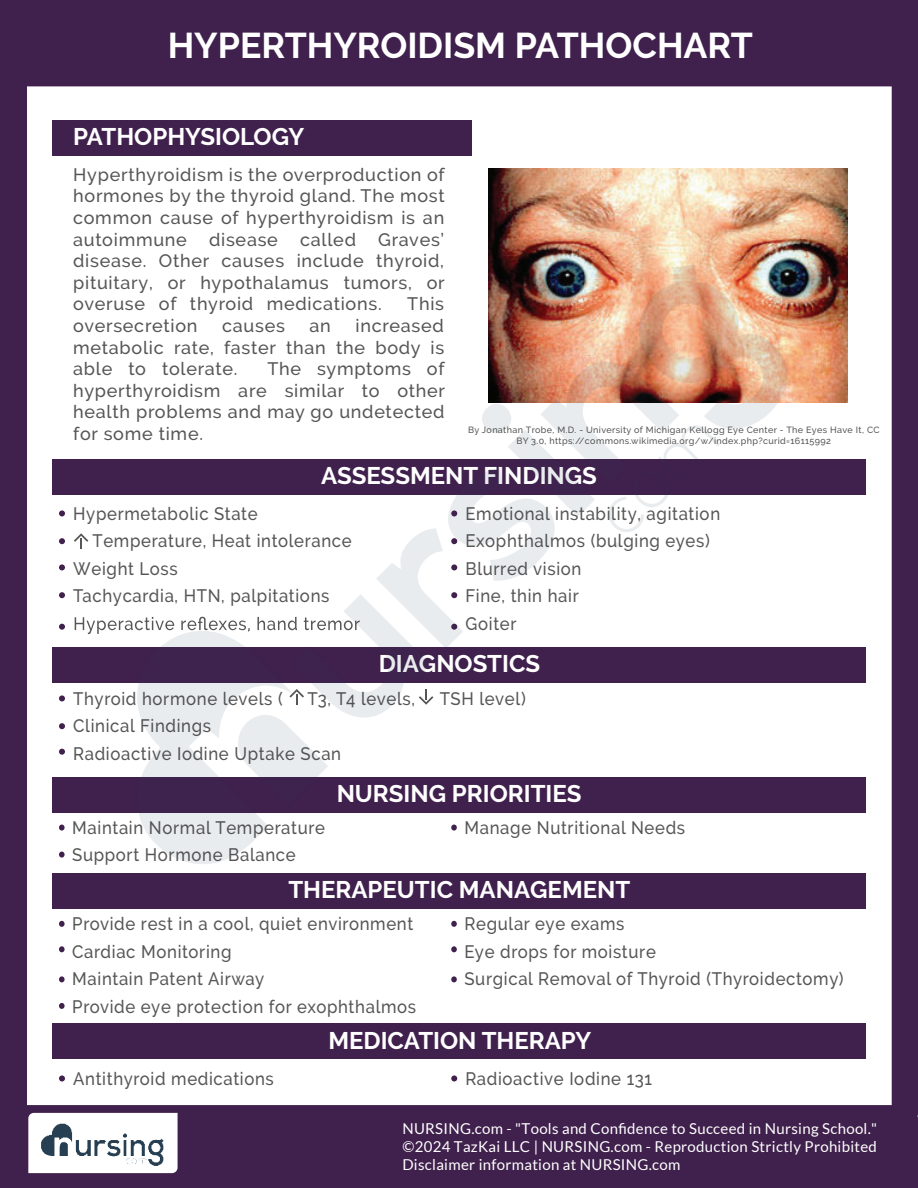
<style>
.page{position:relative;width:918px;height:1188px;background:#fff}
.page>*{position:absolute;margin:0;border:0;box-sizing:border-box;transform-origin:0 0}
.t1{font:700 35.7px "Raleway";color:#fff}
.t2{font:700 24px "Raleway";color:#fff}
.t3{font:500 18px/27.6px "Raleway";letter-spacing:.04em;color:#555655;scale:.93 1}
.t4{font:500 18px/21.6px "Raleway";letter-spacing:.04em;color:#555655;text-align:justify}
.t5{font:15px/18px "Lato";letter-spacing:.02em;color:#fff;text-align:justify}
.t6{font:500 9px/10.8px "Raleway";letter-spacing:.04em;color:#555655;text-align:center}
</style>
<div class="page">
<div style="left:26px;top:0;width:892px;height:86px;background:#40204d"></div>
<div style="left:26px;top:1105px;width:892px;height:83px;background:#40204d"></div>
<div style="left:892px;top:2px;width:26px;height:1119px;background:#40204d"></div>
<div style="left:0;top:0;width:26px;height:1188px;background:#40204d"></div>
<div style="left:52px;top:120px;width:419px;height:35px;background:#40204d"></div>
<div style="left:52px;top:459px;width:814px;height:35px;background:#40204d"></div>
<div style="left:52px;top:647px;width:814px;height:35px;background:#40204d"></div>
<div style="left:52px;top:777px;width:814px;height:35px;background:#40204d"></div>
<div style="left:52px;top:873px;width:814px;height:36px;background:#40204d"></div>
<svg style="left:451px;top:921px;width:6px;height:6px"></svg>
<svg style="left:451px;top:946px;width:6px;height:6px"></svg>
<svg style="left:451px;top:976px;width:6px;height:6px"></svg>
<svg style="left:59px;top:921px;width:6px;height:6px"></svg>
<svg style="left:59px;top:946px;width:6px;height:6px"></svg>
<svg style="left:59px;top:976px;width:6px;height:6px"></svg>
<svg style="left:59px;top:1003px;width:6px;height:6px"></svg>
<svg style="left:59px;top:825px;width:6px;height:6px"></svg>
<svg style="left:59px;top:852px;width:6px;height:6px"></svg>
<svg style="left:59px;top:510px;width:6px;height:6px"></svg>
<svg style="left:59px;top:538px;width:6px;height:6px"></svg>
<svg style="left:59px;top:564px;width:6px;height:6px"></svg>
<svg style="left:59px;top:592px;width:6px;height:6px"></svg>
<svg style="left:59px;top:624px;width:6px;height:6px"></svg>
<div style="left:52px;top:1024px;width:814px;height:35px;background:#40204d"></div>
<svg style="left:59px;top:1075px;width:6px;height:6px"></svg>
<svg style="left:451px;top:1075px;width:6px;height:6px"></svg>
<svg style="left:59px;top:695px;width:6px;height:6px"></svg>
<svg style="left:59px;top:723px;width:6px;height:6px"></svg>
<svg style="left:59px;top:749px;width:6px;height:6px"></svg>
<img style="left:489px;top:169px;width:359px;height:233px">
<svg style="left:28px;top:1113px;width:150px;height:60px"></svg>
<img style="left:36px;top:1118px;width:134px;height:50px">
<svg style="left:74px;top:264px;width:714px;height:600px"></svg>
<h1 class="t1" style="left:168px;top:25px;width:587px">HYPERTHYROIDISM PATHOCHART</h1>
<h2 class="t2" style="left:73px;top:123px;width:232px">PATHOPHYSIOLOGY</h2>
<p class="t4" style="left:73px;top:165px;width:373px">Hyperthyroidism is the overproduction of hormones by the thyroid gland. The most common cause of hyperthyroidism is an autoimmune disease called Graves’ disease. Other causes include thyroid, pituitary, or hypothalamus tumors, or overuse of thyroid medications.</p>
<p class="t4" style="left:407px;top:295px;width:38px">This</p>
<p class="t4" style="left:73px;top:316px;width:373px;text-indent:282px">increased metabolic rate, faster than the body is able to tolerate.</p>
<p class="t4" style="left:73px;top:316px;width:126px">oversecretion</p>
<p class="t4" style="left:222px;top:316px;width:64px">causes</p>
<p class="t4" style="left:310px;top:316px;width:23px">an</p>
<p class="t4" style="left:73px;top:360px;width:373px;text-indent:194px">The symptoms of hyperthyroidism are similar to other health problems and may go undetected for some time.</p>
<p class="t6" style="left:468px;top:426px;width:413px">By Jonathan Trobe, M.D. - University of Michigan Kellogg Eye Center - The Eyes Have It, CC<br>BY 3.0, https://commons.wikimedia.org/w/index.php?curid=16115992</p>
<h2 class="t2" style="left:321px;top:462px;width:277px">ASSESSMENT FINDINGS</h2>
<p class="t3" style="left:73px;top:501px;width:200px">Hypermetabolic State</p>
<p class="t3" style="left:92px;top:529px;width:280px">Temperature, Heat intolerance</p>
<p class="t3" style="left:73px;top:556px;width:114px">Weight Loss</p>
<p class="t3" style="left:73px;top:584px;width:277px">Tachycardia, HTN, palpitations</p>
<p class="t3" style="left:465px;top:501px;width:275px">Emotional instability, agitation<br>Exophthalmos (bulging eyes)<br>Blurred vision<br>Fine, thin hair<br>Goiter</p>
<h2 class="t2" style="left:379px;top:650px;width:163px">DIAGNOSTICS</h2>
<p class="t3" style="left:73px;top:686px;width:227px">Thyroid hormone levels (</p>
<p class="t3" style="left:308px;top:686px;width:117px">T3, T4 levels,</p>
<p class="t3" style="left:440px;top:686px;width:94px">TSH level)</p>
<p class="t3" style="left:73px;top:714px;width:290px">Clinical Findings<br>Radioactive Iodine Uptake Scan</p>
<h2 class="t2" style="left:337px;top:780px;width:246px">NURSING PRIORITIES</h2>
<p class="t3" style="left:72px;top:815px;width:273px">Maintain Normal Temperature<br>Support Hormone Balance</p>
<p class="t3" style="left:465px;top:815px;width:239px">Manage Nutritional Needs</p>
<h2 class="t2" style="left:288px;top:876px;width:344px">THERAPEUTIC MANAGEMENT</h2>
<p class="t3" style="left:465px;top:912px;width:409px">Regular eye exams<br>Eye drops for moisture<br>Surgical Removal of Thyroid (Thyroidectomy)</p>
<p class="t3" style="left:72px;top:912px;width:371px">Provide rest in a cool, quiet environment<br>Cardiac Monitoring<br>Maintain Patent Airway<br>Provide eye protection for exophthalmos</p>
<h2 class="t2" style="left:328px;top:1026px;width:264px">MEDICATION THERAPY</h2>
<p class="t3" style="left:73px;top:1066px;width:217px">Antithyroid medications</p>
<p class="t3" style="left:465px;top:1066px;width:202px">Radioactive Iodine 131</p>
<p class="t5" style="left:402px;top:1120px;width:476px">NURSING.com - "Tools and Confidence to Succeed in Nursing School." ©2024 TazKai LLC | NURSING.com - Reproduction Strictly Prohibited Disclaimer information at NURSING.com</p>
</div>
